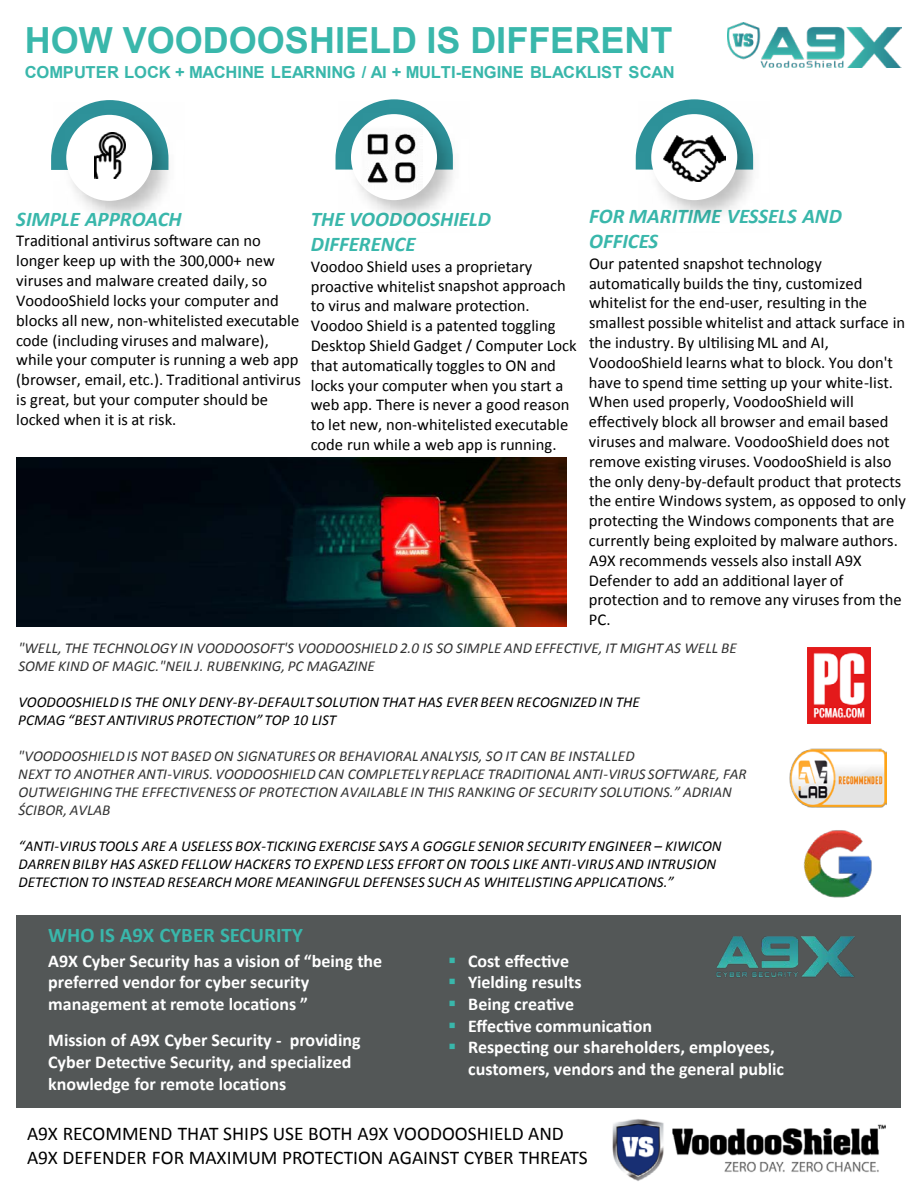
<style>
.page{position:relative;width:918px;height:1188px;background:#fff}
.page>*{position:absolute;margin:0;border:0;box-sizing:border-box;transform-origin:0 0}
.t1{font:700 36px "Arial";color:#39b7ab}
.t2{font:italic 700 20.85px/25.2px "Calibri";color:#39b7ab}
.t3{font:700 20.85px "Calibri";color:#39b7ab}
.t4{font:19.5px/23.4px "Calibri";color:#000}
.t5{font:700 18px/21.6px "Calibri";color:#fff}
.t6{font:16.65px "Calibri";color:#000}
.t7{font:16.5px/19.8px "Calibri";color:#000}
.t8{font:700 16.5px "Arial";letter-spacing:-.005em;color:#39b7ab}
.t9{font:italic 15.15px/18px "Calibri";color:#333}
.t10{font:italic 15.15px/18px "Calibri";color:#000}
.s1{color:#39b7ab}
</style>
<div class="page">
<svg style="left:51px;top:100px;width:74px;height:70px"></svg>
<img style="left:54px;top:102px;width:115px;height:116px">
<div style="left:66px;top:115px;width:86px;height:86px;background:#fff;border-radius:50%"></div>
<img style="left:95px;top:132px;width:30px;height:47px">
<svg style="left:336px;top:99px;width:75px;height:71px"></svg>
<img style="left:338px;top:102px;width:116px;height:115px">
<div style="left:351px;top:114px;width:86px;height:86px;background:#fff;border-radius:50%"></div>
<img style="left:360px;top:127px;width:2px;height:62px">
<svg style="left:636px;top:99px;width:76px;height:71px"></svg>
<img style="left:639px;top:102px;width:115px;height:115px">
<div style="left:651px;top:114px;width:86px;height:86px;background:#fff;border-radius:50%"></div>
<img style="left:17px;top:458px;width:549px;height:168px">
<img style="left:807px;top:647px;width:63px;height:76px">
<img style="left:790px;top:749px;width:97px;height:58px">
<img style="left:803px;top:830px;width:69px;height:68px">
<img style="left:612px;top:1119px;width:273px;height:62px">
<div style="left:17px;top:915px;width:884px;height:193px;background:#535757"></div>
<img style="left:716px;top:936px;width:139px;height:42px">
<img style="left:727px;top:22px;width:174px;height:46px">
<img style="left:362px;top:127px;width:62px;height:62px">
<img style="left:663px;top:135px;width:63px;height:47px">
<h1 class="t1" style="left:25px;top:16px;width:649px">HOW VOODOOSHIELD IS DIFFERENT</h1>
<p class="t8" style="left:25px;top:61px;width:651px">COMPUTER LOCK + MACHINE LEARNING / AI + MULTI-ENGINE BLACKLIST SCAN</p>
<p class="t2" style="left:589px;top:202px;width:254px">FOR MARITIME VESSELS AND<br>OFFICES</p>
<p class="t7" style="left:589px;top:253px;width:318px">Our patented snapshot technology automatically builds the tiny, customized whitelist for the end-user, resulting in the smallest possible whitelist and attack surface in</p>
<p class="t6" style="left:589px;top:332px;width:241px">the industry. By ultilising ML and AI,</p>
<p class="t7" style="left:589px;top:352px;width:306px">VoodooShield learns what to block. You don't have to spend time setting up your white-list.<br>When used properly, VoodooShield will effectively block all browser and email based viruses and malware. VoodooShield does not</p>
<p class="t6" style="left:589px;top:451px;width:304px">remove existing viruses. VoodooShield is also</p>
<p class="t7" style="left:589px;top:470px;width:319px">the only deny-by-default product that protects the entire Windows system, as opposed to only protecting the Windows components that are currently being exploited by malware authors.<br>A9X recommends vessels also install A9X Defender to add an additional layer of protection and to remove any viruses from the PC.</p>
<p class="t9" style="left:18px;top:638px;width:720px">"WELL, THE TECHNOLOGY IN VOODOOSOFT'S VOODOOSHIELD2.0 IS SO SIMPLE AND EFFECTIVE, IT MIGHT AS WELL BE<br>SOME KIND OF MAGIC."NEIL J. RUBENKING, PC MAGAZINE</p>
<p class="t10" style="left:18px;top:692px;width:623px">VOODOOSHIELDIS THE ONLY DENY-BY-DEFAULT SOLUTION THAT HAS EVER BEEN RECOGNIZEDIN THE<br>PCMAG “BEST ANTIVIRUS PROTECTION” TOP 10 LIST</p>
<p class="t9" style="left:18px;top:746px;width:730px">"VOODOOSHIELDIS NOT BASED ON SIGNATURESOR BEHAVIORAL ANALYSIS, SO IT CAN BE INSTALLED<br>NEXT TO ANOTHER ANTI-VIRUS. VOODOOSHIELDCAN COMPLETELYREPLACE TRADITIONAL ANTI-VIRUS SOFTWARE, FAR OUTWEIGHINGTHE EFFECTIVENESS OF PROTECTION AVAILABLE IN THIS RANKING OF SECURITY SOLUTIONS.” ADRIAN ŚCIBOR, AVLAB</p>
<p class="t10" style="left:18px;top:836px;width:705px">“ANTI-VIRUS TOOLS ARE A USELESS BOX-TICKINGEXERCISE SAYS A GOGGLE SENIOR SECURITY ENGINEER – KIWICON<br>DARREN BILBY HAS ASKED FELLOW HACKERS TO EXPEND LESS EFFORT ON TOOLS LIKE ANTI-VIRUSAND INTRUSION<br>DETECTION TO INSTEAD RESEARCH MORE MEANINGFULDEFENSES SUCH AS WHITELISTINGAPPLICATIONS.”</p>
<p class="t2" style="left:16px;top:205px;width:167px">SIMPLE APPROACH</p>
<p class="t6" style="left:16px;top:231px;width:246px">Traditional antivirus software can no</p>
<p class="t7" style="left:16px;top:250px;width:285px">longer keep up with the 300,000+ new viruses and malware created daily, so VoodooShield locks your computer and blocks all new, non-whitelisted executable code (including viruses and malware),</p>
<p class="t6" style="left:16px;top:349px;width:284px">while your computer is running a web app</p>
<p class="t7" style="left:16px;top:369px;width:286px">(browser, email, etc.). Traditional antivirus is great, but your computer should be locked when it is at risk.</p>
<p class="t2" style="left:311px;top:205px;width:182px">THE VOODOOSHIELD<br>DIFFERENCE</p>
<p class="t7" style="left:311px;top:256px;width:267px">Voodoo Shield uses a proprietary proactive whitelist snapshot approach to virus and malware protection.<br>Voodoo Shield is a patented toggling Desktop Shield Gadget / Computer Lock</p>
<p class="t6" style="left:311px;top:355px;width:247px">that automatically toggles to ON and</p>
<p class="t7" style="left:311px;top:374px;width:260px">locks your computer when you start a web app. There is never a good reason to let new, non-whitelisted executable code run while a web app is running.</p>
<p class="t3" style="left:48px;top:921px;width:256px">WHO IS A9X CYBER SECURITY</p>
<p class="t5" style="left:48px;top:949px;width:336px">A9X Cyber Security has a vision of “being the preferred vendor for cyber security management at remote locations ”</p>
<p class="t5" style="left:48px;top:1029px;width:314px">Mission of A9X Cyber Security - providing<br>Cyber Detective Security, and specialized knowledge for remote locations</p>
<p class="t5" style="left:448px;top:949px;width:123px"><span class="s1">▪</span> Cost effective</p>
<p class="t5" style="left:448px;top:971px;width:135px"><span class="s1">▪</span> Yielding results</p>
<p class="t5" style="left:448px;top:993px;width:127px"><span class="s1">▪</span> Being creative</p>
<p class="t5" style="left:448px;top:1014px;width:205px"><span class="s1">▪</span> Effective communication</p>
<p class="t5" style="left:468px;top:1036px;width:317px;text-indent:-20px"><span class="s1">▪</span> Respecting our shareholders, employees, customers, vendors and the general public</p>
<p class="t4" style="left:27px;top:1121px;width:562px">A9X RECOMMEND THAT SHIPS USE BOTH A9X VOODOOSHIELD AND<br>A9X DEFENDER FOR MAXIMUM PROTECTION AGAINST CYBER THREATS</p>
</div>
